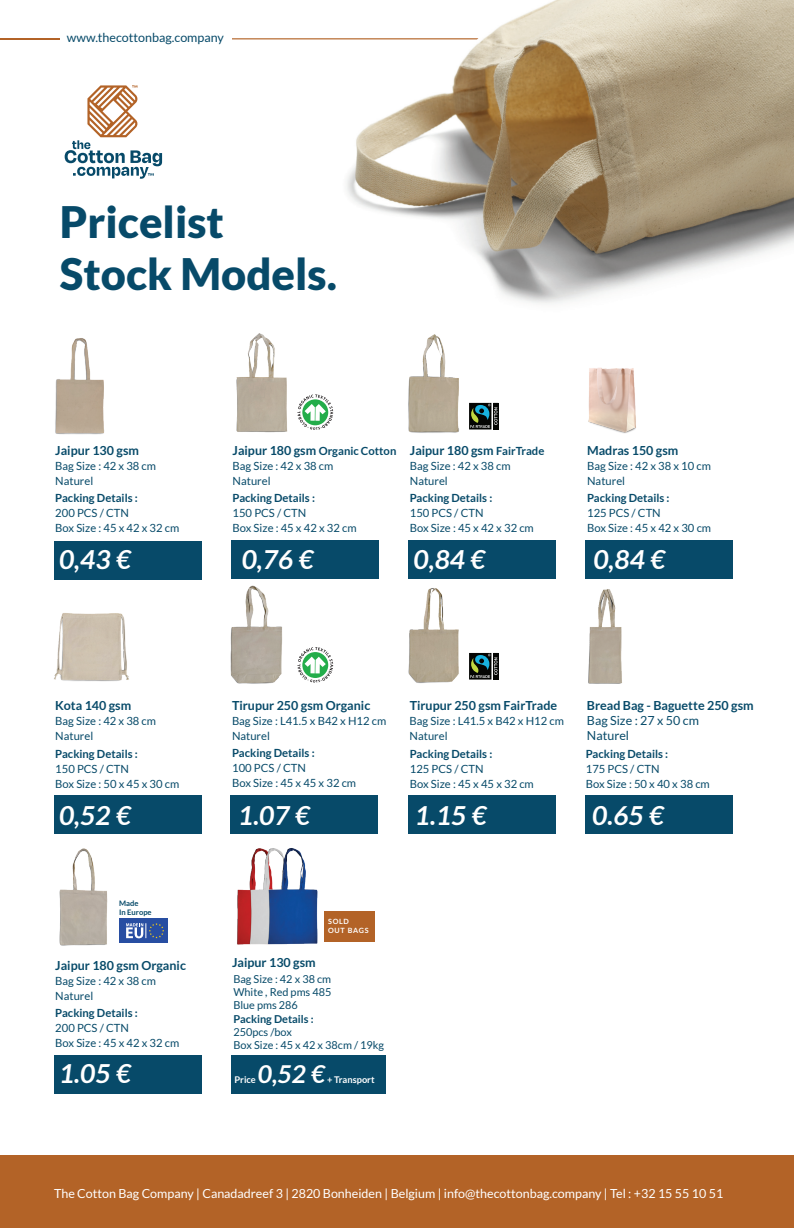
<style>
.page{position:relative;width:794px;height:1228px;background:#fff}
.page>*{position:absolute;margin:0;border:0;box-sizing:border-box;transform-origin:0 0}
.t1{font:900 43.38px/52.1px "Lato";color:#074a69}
.t2{font:italic 700 26.25px "Lato";color:#fff}
.t3{font:italic 700 24.62px "Lato";color:#fff}
.t4{font:700 12.5px "Lato";color:#074a69}
.t5{font:12.5px "Lato";color:#fff}
.t6{font:12.5px/15px "Lato";color:#074a69}
.t7{font:11.25px/15px "Lato";color:#074a69}
.t8{font:700 11.25px "Lato";color:#074a69}
.t9{font:10.88px/13.1px "Lato";color:#074a69;text-align:justify}
.t10{font:700 10.88px "Lato";color:#074a69}
.t11{font:700 9.25px "Lato";color:#fff}
.t12{font:700 7.62px/9.1px "Lato";color:#074a69}
.t13{font:700 7.25px/8.6px "Lato";letter-spacing:.1em;color:#fff}
.s1{font-weight:700;font-size:12.5px}
.s2{font-weight:700}
.s3{font-size:11.25px}
</style>
<div class="page">
<div style="left:324px;top:910px;width:51px;height:31px;background:#b36327"></div>
<img style="left:308px;top:0;width:486px;height:304px">
<svg style="left:65px;top:85px;width:97px;height:94px"></svg>
<div style="left:0;top:1155px;width:794px;height:72px;background:#b36327"></div>
<div style="left:54px;top:541px;width:147px;height:39px;background:#074a69"></div>
<div style="left:54px;top:795px;width:147px;height:39px;background:#074a69"></div>
<div style="left:54px;top:1055px;width:147px;height:38px;background:#074a69"></div>
<div style="left:231px;top:1055px;width:154px;height:38px;background:#074a69"></div>
<div style="left:409px;top:795px;width:147px;height:39px;background:#074a69"></div>
<div style="left:586px;top:795px;width:147px;height:39px;background:#074a69"></div>
<div style="left:231px;top:795px;width:147px;height:38px;background:#074a69"></div>
<div style="left:231px;top:540px;width:147px;height:38px;background:#074a69"></div>
<div style="left:409px;top:540px;width:147px;height:38px;background:#074a69"></div>
<img style="left:55px;top:338px;width:49px;height:97px">
<img style="left:588px;top:367px;width:48px;height:66px">
<img style="left:54px;top:613px;width:75px;height:69px">
<img style="left:230px;top:585px;width:52px;height:99px">
<img style="left:408px;top:588px;width:51px;height:95px">
<img style="left:588px;top:589px;width:34px;height:95px">
<img style="left:236px;top:333px;width:52px;height:100px">
<img style="left:408px;top:334px;width:51px;height:99px">
<img style="left:59px;top:848px;width:49px;height:98px">
<img style="left:237px;top:848px;width:91px;height:97px">
<div style="left:586px;top:540px;width:147px;height:38px;background:#074a69"></div>
<hr style="left:0;top:38px;width:60px;height:1px;background:#b36327">
<svg style="left:232px;top:38px;width:246px;height:1px"></svg>
<svg style="left:297px;top:394px;width:36px;height:36px"></svg>
<svg style="left:297px;top:647px;width:36px;height:35px"></svg>
<svg style="left:469px;top:653px;width:29px;height:26px"></svg>
<svg style="left:469px;top:403px;width:29px;height:26px"></svg>
<div style="left:119px;top:918px;width:49px;height:25px;background:#284ea2"></div>
<svg style="left:126px;top:923px;width:38px;height:15px"></svg>
<p class="t6" style="left:67px;top:30px;width:158px">www.thecottonbag.company</p>
<h1 class="t1" style="left:60px;top:195px;width:278px">Pricelist<br>Stock Models.</h1>
<p class="t4" style="left:55px;top:443px;width:85px">Jaipur 130 gsm</p>
<p class="t7" style="left:55px;top:458px;width:102px">Bag Size : 42 x 38 cm<br>Naturel</p>
<p class="t8" style="left:55px;top:491px;width:84px">Packing Details :</p>
<p class="t7" style="left:55px;top:505px;width:125px">200 PCS / CTN<br>Box Size : 45 x 42 x 32 cm</p>
<p class="t7" style="left:233px;top:443px;width:165px"><span class="s1">Jaipur 180 gsm</span> <span class="s2">Organic Cotton<br></span>Bag Size : 42 x 38 cm<br>Naturel</p>
<p class="t8" style="left:233px;top:491px;width:84px">Packing Details :</p>
<p class="t7" style="left:233px;top:505px;width:125px">150 PCS / CTN<br>Box Size : 45 x 42 x 32 cm</p>
<p class="t4" style="left:410px;top:443px;width:136px">Jaipur 180 gsm <span class="s3">FairTrade</span></p>
<p class="t7" style="left:410px;top:458px;width:102px">Bag Size : 42 x 38 cm<br>Naturel</p>
<p class="t8" style="left:410px;top:491px;width:84px">Packing Details :</p>
<p class="t7" style="left:410px;top:505px;width:125px">150 PCS / CTN<br>Box Size : 45 x 42 x 32 cm</p>
<p class="t4" style="left:587px;top:443px;width:93px">Madras 150 gsm</p>
<p class="t7" style="left:587px;top:458px;width:125px">Bag Size : 42 x 38 x 10 cm<br>Naturel</p>
<p class="t8" style="left:587px;top:491px;width:84px">Packing Details :</p>
<p class="t7" style="left:587px;top:505px;width:125px">125 PCS / CTN<br>Box Size : 45 x 42 x 30 cm</p>
<h2 class="t2" style="left:59px;top:544px;width:73px">0,43 €</h2>
<h2 class="t2" style="left:242px;top:544px;width:73px">0,76 €</h2>
<h2 class="t2" style="left:414px;top:544px;width:73px">0,84 €</h2>
<h2 class="t2" style="left:593px;top:544px;width:73px">0,84 €</h2>
<p class="t4" style="left:55px;top:698px;width:77px">Kota 140 gsm</p>
<p class="t7" style="left:55px;top:713px;width:102px">Bag Size : 42 x 38 cm<br>Naturel</p>
<p class="t8" style="left:55px;top:747px;width:84px">Packing Details :</p>
<p class="t7" style="left:55px;top:761px;width:125px">150 PCS / CTN<br>Box Size : 50 x 45 x 30 cm</p>
<p class="t4" style="left:232px;top:698px;width:140px">Tirupur 250 gsm Organic</p>
<p class="t7" style="left:232px;top:713px;width:156px">Bag Size : L41.5 x B42 x H12 cm<br>Naturel</p>
<p class="t8" style="left:232px;top:746px;width:84px">Packing Details :</p>
<p class="t7" style="left:232px;top:760px;width:125px">100 PCS / CTN<br>Box Size : 45 x 45 x 32 cm</p>
<p class="t4" style="left:410px;top:698px;width:149px">Tirupur 250 gsm FairTrade</p>
<p class="t7" style="left:410px;top:713px;width:156px">Bag Size : L41.5 x B42 x H12 cm<br>Naturel</p>
<p class="t8" style="left:410px;top:747px;width:84px">Packing Details :</p>
<p class="t7" style="left:410px;top:761px;width:125px">125 PCS / CTN<br>Box Size : 45 x 45 x 32 cm</p>
<p class="t4" style="left:587px;top:698px;width:168px">Bread Bag - Baguette 250 gsm</p>
<p class="t6" style="left:587px;top:713px;width:113px">Bag Size : 27 x 50 cm<br>Naturel</p>
<p class="t8" style="left:586px;top:747px;width:84px">Packing Details :</p>
<p class="t7" style="left:586px;top:761px;width:125px">175 PCS / CTN<br>Box Size : 50 x 40 x 38 cm</p>
<h2 class="t2" style="left:59px;top:800px;width:73px">0,52 €</h2>
<h2 class="t2" style="left:238px;top:800px;width:73px">1.07 €</h2>
<h2 class="t2" style="left:415px;top:800px;width:73px">1.15 €</h2>
<h2 class="t2" style="left:592px;top:800px;width:73px">0.65 €</h2>
<p class="t12" style="left:119px;top:898px;width:34px">Made<br>In Europe</p>
<p class="t13" style="left:328px;top:917px;width:42px">SOLD<br>OUT BAGS</p>
<p class="t4" style="left:55px;top:958px;width:132px">Jaipur 180 gsm Organic</p>
<p class="t7" style="left:55px;top:973px;width:102px">Bag Size : 42 x 38 cm<br>Naturel</p>
<p class="t8" style="left:55px;top:1006px;width:84px">Packing Details :</p>
<p class="t7" style="left:55px;top:1020px;width:125px">200 PCS / CTN<br>Box Size : 45 x 42 x 32 cm</p>
<p class="t4" style="left:232px;top:955px;width:85px">Jaipur 130 gsm</p>
<p class="t9" style="left:233px;top:972px;width:100px">Bag Size : 42 x 38 cm White , Red pms 485<br>Blue pms 286</p>
<p class="t10" style="left:233px;top:1012px;width:82px">Packing Details :</p>
<p class="t9" style="left:233px;top:1025px;width:152px">250pcs /box<br>Box Size : 45 x 42 x 38cm / 19kg</p>
<h2 class="t2" style="left:59px;top:1058px;width:73px">1.05 €</h2>
<p class="t11" style="left:234px;top:1074px;width:23px">Price</p>
<h3 class="t3" style="left:258px;top:1059px;width:69px">0,52 €</h3>
<p class="t11" style="left:327px;top:1074px;width:49px">+ Transport</p>
<p class="t5" style="left:54px;top:1186px;width:671px">The Cotton Bag Company | Canadadreef 3 | 2820 Bonheiden | Belgium | info@thecottonbag.company | Tel : +32 15 55 10 51</p>
</div>
